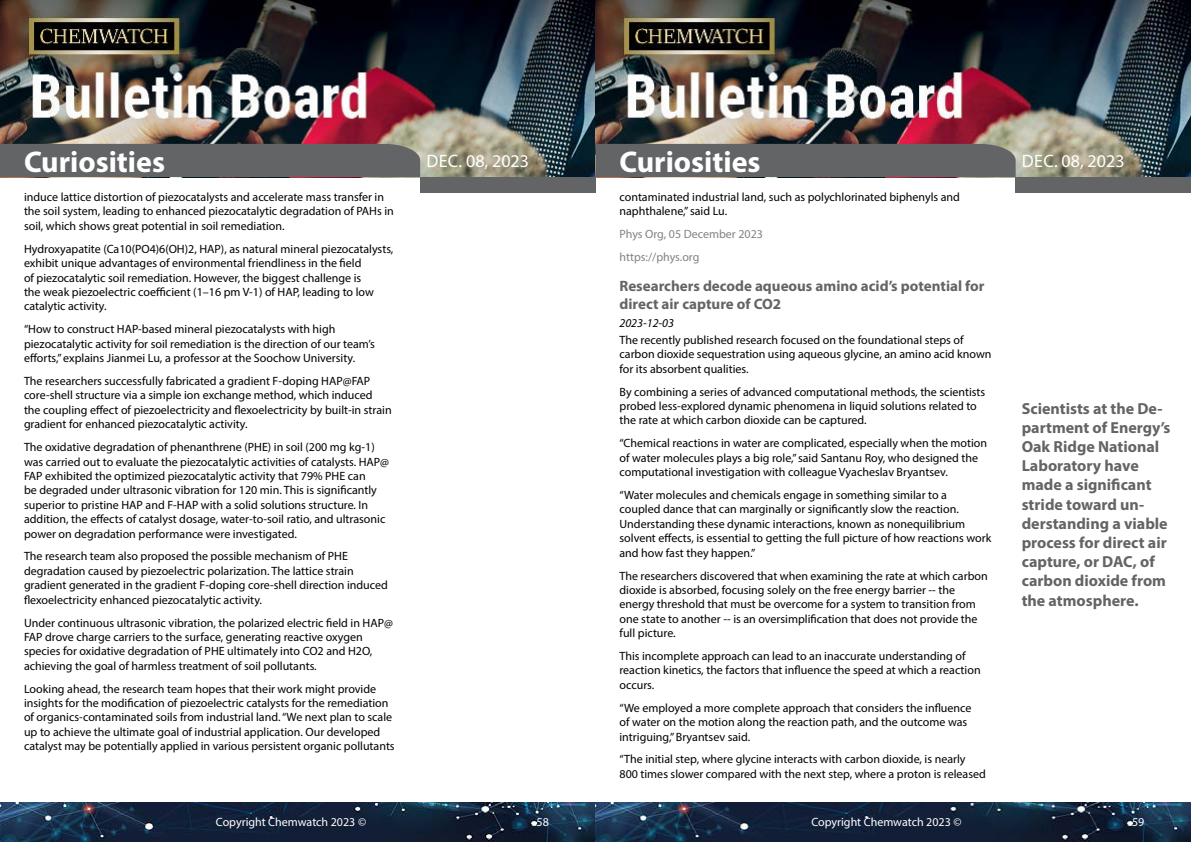
<style>
.page{position:relative;width:1191px;height:842px;background:#fff}
.page>*{position:absolute;margin:0;border:0;box-sizing:border-box;transform-origin:0 0}
.t1{font:700 30px "Myriad Pro";color:#fff}
.t2{font:18px "Myriad Pro";color:#fff}
.t3{font:700 16px/19.2px "Myriad Pro";color:#636466}
.t4{font:700 15px/18px "Myriad Pro";color:#636466}
.t5{font:12px/14.4px "Myriad Pro";color:#000}
.t6{font:12px "Myriad Pro";color:#fff}
.t7{font:12px/22.9px "Myriad Pro";color:#808285}
.t8{font:italic 12px "Myriad Pro";color:#000}
</style>
<div class="page">
<img style="left:0;top:0;width:1191px;height:177px">
<div style="left:420px;top:177px;width:175px;height:15px;background:#636466"></div>
<div style="left:1015px;top:177px;width:176px;height:15px;background:#636466"></div>
<div style="left:0;top:144px;width:420px;height:33px;background:#636466"></div>
<div style="left:595px;top:144px;width:420px;height:33px;background:#636466"></div>
<img style="left:0;top:802px;width:1191px;height:40px">
<h1 class="t1" style="left:24px;top:142px;width:142px">Curiosities</h1>
<h1 class="t1" style="left:619px;top:142px;width:142px">Curiosities</h1>
<p class="t5" style="left:619px;top:190px;width:342px">contaminated industrial land, such as polychlorinated biphenyls and naphthalene,” said Lu.</p>
<p class="t7" style="left:619px;top:223px;width:145px">Phys Org, 05 December 2023 https://phys.org</p>
<p class="t4" style="left:619px;top:277px;width:366px">Researchers decode aqueous amino acid’s potential for direct air capture of CO2</p>
<p class="t8" style="left:619px;top:315px;width:56px">2023-12-03</p>
<p class="t5" style="left:619px;top:332px;width:373px">The recently published research focused on the foundational steps of carbon dioxide sequestration using aqueous glycine, an amino acid known for its absorbent qualities.</p>
<p class="t5" style="left:619px;top:384px;width:367px">By combining a series of advanced computational methods, the scientists probed less-explored dynamic phenomena in liquid solutions related to the rate at which carbon dioxide can be captured.</p>
<p class="t5" style="left:619px;top:436px;width:369px">“Chemical reactions in water are complicated, especially when the motion of water molecules plays a big role,” said Santanu Roy, who designed the computational investigation with colleague Vyacheslav Bryantsev.</p>
<p class="t5" style="left:619px;top:488px;width:373px">“Water molecules and chemicals engage in something similar to a<br>coupled dance that can marginally or significantly slow the reaction.<br>Understanding these dynamic interactions, known as nonequilibrium solvent effects, is essential to getting the full picture of how reactions work and how fast they happen.”</p>
<p class="t5" style="left:619px;top:568px;width:370px">The researchers discovered that when examining the rate at which carbon dioxide is absorbed, focusing solely on the free energy barrier -- the energy threshold that must be overcome for a system to transition from one state to another -- is an oversimplification that does not provide the full picture.</p>
<p class="t5" style="left:619px;top:649px;width:363px">This incomplete approach can lead to an inaccurate understanding of reaction kinetics, the factors that influence the speed at which a reaction occurs.</p>
<p class="t5" style="left:619px;top:700px;width:353px">“We employed a more complete approach that considers the influence of water on the motion along the reaction path, and the outcome was intriguing,” Bryantsev said.</p>
<p class="t5" style="left:619px;top:752px;width:368px">“The initial step, where glycine interacts with carbon dioxide, is nearly<br>800 times slower compared with the next step, where a proton is released</p>
<h2 class="t2" style="left:426px;top:149px;width:104px">Dec. 08, 2023</h2>
<h2 class="t2" style="left:1022px;top:149px;width:104px">Dec. 08, 2023</h2>
<p class="t5" style="left:24px;top:190px;width:371px">induce lattice distortion of piezocatalysts and accelerate mass transfer in the soil system, leading to enhanced piezocatalytic degradation of PAHs in soil, which shows great potential in soil remediation.</p>
<p class="t5" style="left:24px;top:241px;width:371px">Hydroxyapatite (Ca10(PO4)6(OH)2, HAP), as natural mineral piezocatalysts, exhibit unique advantages of environmental friendliness in the field<br>of piezocatalytic soil remediation. However, the biggest challenge is<br>the weak piezoelectric coefficient (1–16 pm V-1) of HAP, leading to low catalytic activity.</p>
<p class="t5" style="left:24px;top:322px;width:352px">“How to construct HAP-based mineral piezocatalysts with high piezocatalytic activity for soil remediation is the direction of our team’s efforts,” explains Jianmei Lu, a professor at the Soochow University.</p>
<p class="t5" style="left:24px;top:374px;width:369px">The researchers successfully fabricated a gradient F-doping HAP@FAP core-shell structure via a simple ion exchange method, which induced the coupling effect of piezoelectricity and flexoelectricity by built-in strain gradient for enhanced piezocatalytic activity.</p>
<p class="t5" style="left:24px;top:440px;width:366px">The oxidative degradation of phenanthrene (PHE) in soil (200 mg kg-1) was carried out to evaluate the piezocatalytic activities of catalysts. HAP@ FAP exhibited the optimized piezocatalytic activity that 79% PHE can<br>be degraded under ultrasonic vibration for 120 min. This is significantly superior to pristine HAP and F-HAP with a solid solutions structure. In addition, the effects of catalyst dosage, water-to-soil ratio, and ultrasonic power on degradation performance were investigated.</p>
<p class="t5" style="left:24px;top:549px;width:365px">The research team also proposed the possible mechanism of PHE degradation caused by piezoelectric polarization. The lattice strain gradient generated in the gradient F-doping core-shell direction induced flexoelectricity enhanced piezocatalytic activity.</p>
<p class="t5" style="left:24px;top:615px;width:370px">Under continuous ultrasonic vibration, the polarized electric field in HAP@ FAP drove charge carriers to the surface, generating reactive oxygen species for oxidative degradation of PHE ultimately into CO2 and H2O, achieving the goal of harmless treatment of soil pollutants.</p>
<p class="t5" style="left:24px;top:681px;width:372px">Looking ahead, the research team hopes that their work might provide insights for the modification of piezoelectric catalysts for the remediation of organics-contaminated soils from industrial land. “We next plan to scale up to achieve the ultimate goal of industrial application. Our developed catalyst may be potentially applied in various persistent organic pollutants</p>
<h3 class="t3" style="left:1021px;top:398px;width:150px">Scientists at the De&shy;partment of Energy’s<br>Oak Ridge National<br>Laboratory have made a significant stride toward un&shy;derstanding a viable process for direct air capture, or DAC, of carbon dioxide from the atmosphere.</h3>
<p class="t6" style="left:216px;top:815px;width:152px">Copyright Chemwatch 2023 ©</p>
<p class="t6" style="left:536px;top:815px;width:14px">58</p>
<p class="t6" style="left:811px;top:815px;width:152px">Copyright Chemwatch 2023 ©</p>
<p class="t6" style="left:1132px;top:815px;width:14px">59</p>
</div>
